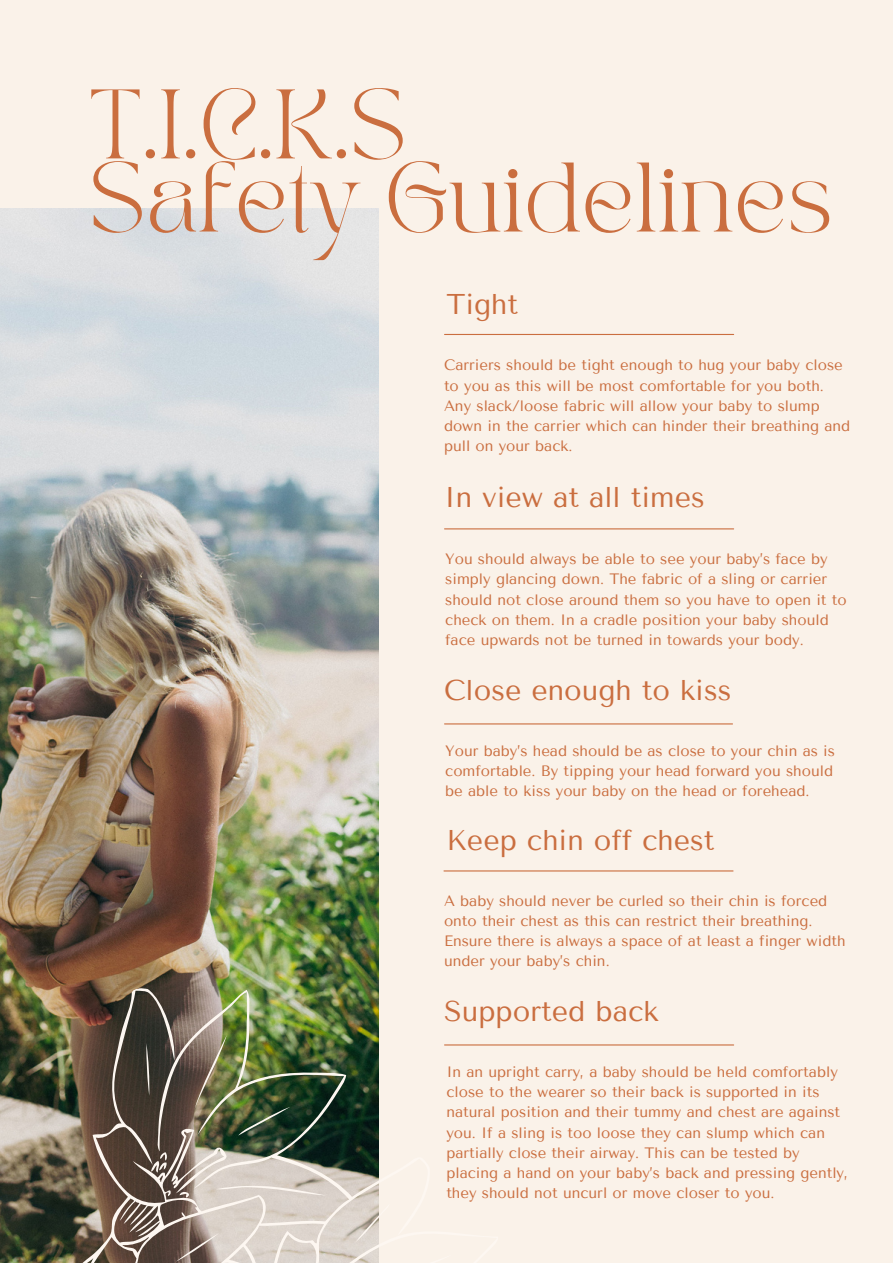
<style>
.page{position:relative;width:893px;height:1264px;background:#fff}
.page>*{position:absolute;margin:0;border:0;box-sizing:border-box;transform-origin:0 0}
.t1{font:69px "TAN PEARL Regular";color:#ca6e3f}
.t2{font:28.5px "Tenor Sans";color:#ca6e3f}
.t3{font:15px/20.2px "Tenor Sans";color:#ca6e3f}
</style>
<div class="page">
<div style="left:0;top:0;width:892px;height:1262px;background:#faf2e9"></div>
<img style="left:0;top:209px;width:379px;height:702px">
<hr style="left:444px;top:334px;width:289px;height:1px;background:#ca6e3f">
<hr style="left:444px;top:528px;width:289px;height:1px;background:#ca6e3f">
<hr style="left:444px;top:723px;width:288px;height:1px;background:#ca6e3f">
<hr style="left:444px;top:870px;width:289px;height:1px;background:#ca6e3f">
<hr style="left:444px;top:1044px;width:289px;height:1px;background:#ca6e3f">
<img style="left:0;top:911px;width:561px;height:351px">
<svg style="left:347px;top:1203px;width:50px;height:39px"></svg>
<img style="left:178px;top:1034px;width:116px;height:101px">
<p class="t1" style="left:89px;top:88px;width:319px">T.I.C.K.S</p>
<p class="t1" style="left:89px;top:161px;width:745px">Safety Guidelines</p>
<p class="t2" style="left:446px;top:288px;width:73px">Tight</p>
<p class="t3" style="left:444px;top:355px;width:408px">Carriers should be tight enough to hug your baby close to you as this will be most comfortable for you both.<br>Any slack/loose fabric will allow your baby to slump down in the carrier which can hinder their breathing and pull on your back.</p>
<p class="t2" style="left:444px;top:480px;width:262px">In view at all times</p>
<p class="t3" style="left:445px;top:549px;width:384px">You should always be able to see your baby’s face by</p>
<p class="t3" style="left:445px;top:569px;width:403px">simply glancing down. The fabric of a sling or carrier should not close around them so you have to open it to check on them. In a cradle position your baby should face upwards not be turned in towards your body.</p>
<p class="t2" style="left:444px;top:674px;width:289px">Close enough to kiss</p>
<p class="t3" style="left:445px;top:740px;width:391px">Your baby’s head should be as close to your chin as is</p>
<p class="t3" style="left:445px;top:760px;width:389px">comfortable. By tipping your head forward you should be able to kiss your baby on the head or forehead.</p>
<p class="t2" style="left:446px;top:823px;width:270px">Keep chin off chest</p>
<p class="t3" style="left:444px;top:890px;width:385px">A baby should never be curled so their chin is forced</p>
<p class="t3" style="left:444px;top:910px;width:403px">onto their chest as this can restrict their breathing.<br>Ensure there is always a space of at least a finger width under your baby’s chin.</p>
<p class="t2" style="left:444px;top:994px;width:216px">Supported back</p>
<p class="t3" style="left:446px;top:1061px;width:403px">In an upright carry, a baby should be held comfortably close to the wearer so their back is supported in its natural position and their tummy and chest are against you. If a sling is too loose they can slump which can partially close their airway. This can be tested by placing a hand on your baby’s back and pressing gently, they should not uncurl or move closer to you.</p>
</div>
